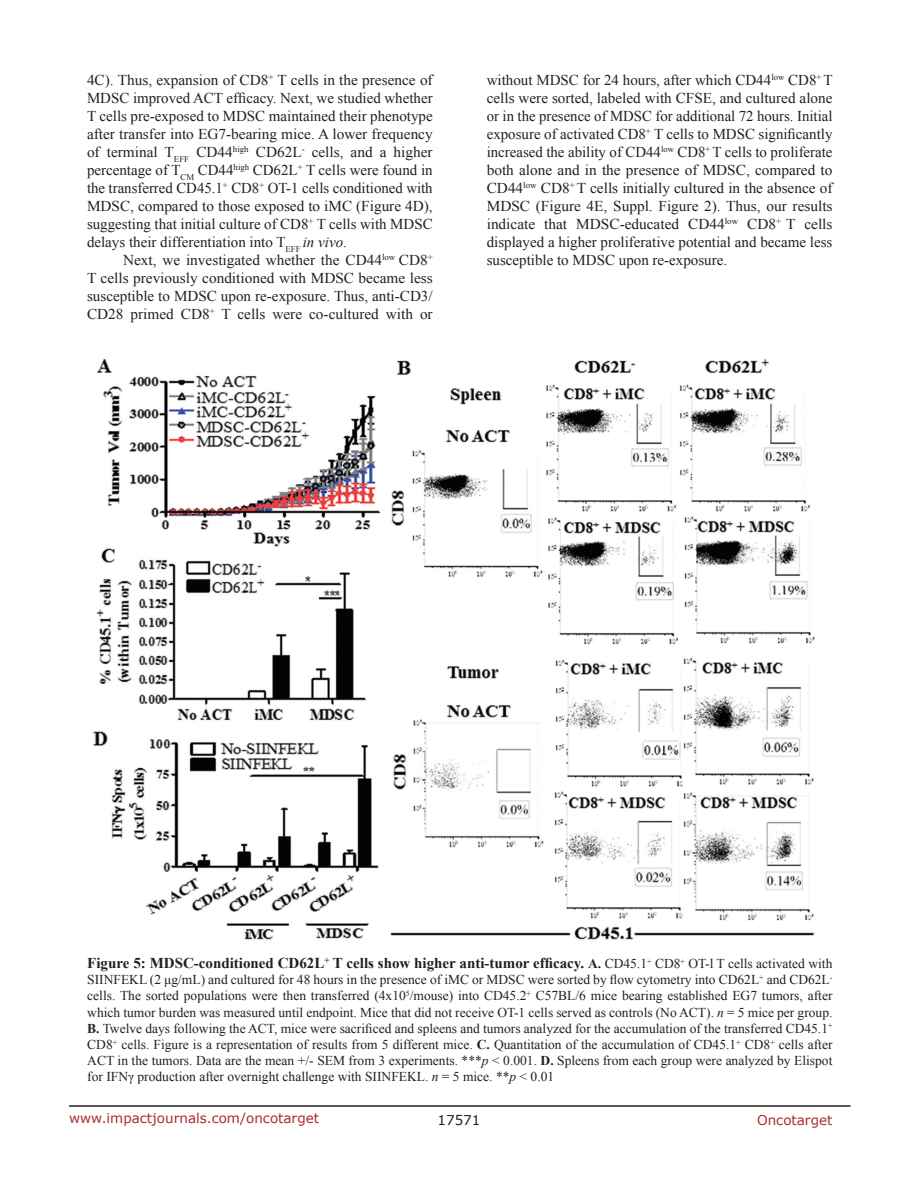
<style>
.page{position:relative;width:918px;height:1188px;background:#fff}
.page>*{position:absolute;margin:0;border:0;box-sizing:border-box;transform-origin:0 0}
.BodyText{font:15px/18px "Times New Roman";color:#221f22;text-align:justify}
.FigureText{font:700 15px "Times New Roman";color:#221f22}
.FigureText-2{font:13.5px/16.2px "Times New Roman";color:#221f22;text-align:justify}
.t1{font:13.5px "Verdana";color:#ac2b31}
.t2{font:13.5px "Verdana";color:#221f22}
.s1{font-style:italic}
.s2{font-size:13.5px}
.s3{font-weight:400;font-size:13.5px}
.s4{font-weight:700}
</style>
<div class="page">
<hr style="left:69px;top:1105px;width:781px;height:2px;background:#231f20">
<img style="left:93px;top:358px;width:722px;height:582px">
<p class="BodyText" style="left:87px;top:71px;width:347px">4C). Thus, expansion of CD8<sup>+</sup> T cells in the presence of MDSC improved ACT efficacy. Next, we studied whether T cells pre-exposed to MDSC maintained their phenotype after transfer into EG7-bearing mice. A lower frequency of terminal T<sub>EFF</sub> CD44<sup>high</sup> CD62L<sup>-</sup> cells, and a higher percentage of T<sub>CM</sub> CD44<sup>high</sup> CD62L<sup>+</sup> T cells were found in the transferred CD45.1<sup>+</sup> CD8<sup>+</sup> OT-1 cells conditioned with MDSC, compared to those exposed to iMC (Figure 4D), suggesting that initial culture of CD8<sup>+</sup> T cells with MDSC delays their differentiation into T<sub>EFF</sub> <span class="s1">in vivo</span>.</p>
<p class="BodyText" style="left:87px;top:251px;width:347px;text-indent:36px">Next, we investigated whether the CD44<sup>low</sup> CD8<sup>+ </sup>T cells previously conditioned with MDSC became less susceptible to MDSC upon re-exposure. Thus, anti-CD3/ CD28 primed CD8<sup>+</sup> T cells were co-cultured with or</p>
<p class="BodyText" style="left:487px;top:71px;width:348px">without MDSC for 24 hours, after which CD44<sup>low</sup> CD8<sup>+</sup> T cells were sorted, labeled with CFSE, and cultured alone or in the presence of MDSC for additional 72 hours. Initial exposure of activated CD8<sup>+</sup> T cells to MDSC significantly increased the ability of CD44<sup>low</sup> CD8<sup>+</sup> T cells to proliferate both alone and in the presence of MDSC, compared to CD44<sup>low</sup> CD8<sup>+</sup> T cells initially cultured in the absence of MDSC (Figure 4E, Suppl. Figure 2). Thus, our results indicate that MDSC-educated CD44<sup>low</sup> CD8<sup>+</sup> T cells displayed a higher proliferative potential and became less susceptible to MDSC upon re-exposure.</p>
<p class="FigureText" style="left:87px;top:952px;width:747px">Figure 5: MDSC-conditioned CD62L<sup>+</sup> T cells show higher anti-tumor efficacy. <span class="s2">A.</span> <span class="s3">CD45.1</span><sup>+</sup> <span class="s3">CD8</span><sup>+</sup> <span class="s3">OT-l T cells activated with</span></p>
<p class="FigureText-2" style="left:87px;top:971px;width:747px">SIINFEKL (2 μg/mL) and cultured for 48 hours in the presence of iMC or MDSC were sorted by flow cytometry into CD62L<sup>+</sup> and CD62L&shy;cells. The sorted populations were then transferred (4x10<sup>5</sup>/mouse) into CD45.2<sup>+</sup> C57BL/6 mice bearing established EG7 tumors, after which tumor burden was measured until endpoint. Mice that did not receive OT-1 cells served as controls (No ACT). <span class="s1">n</span> = 5 mice per group.<br><span class="s4">B.</span> Twelve days following the ACT, mice were sacrificed and spleens and tumors analyzed for the accumulation of the transferred CD45.1<sup>+ </sup>CD8<sup>+</sup> cells. Figure is a representation of results from 5 different mice. <span class="s4">C.</span> Quantitation of the accumulation of CD45.1<sup>+</sup> CD8<sup>+</sup> cells after ACT in the tumors. Data are the mean +/- SEM from 3 experiments. ***<span class="s1">p</span> &lt; 0.001. <span class="s4">D.</span> Spleens from each group were analyzed by Elispot for IFNγ production after overnight challenge with SIINFEKL. <span class="s1">n</span> = 5 mice. **<span class="s1">p</span> &lt; 0.01</p>
<p class="t1" style="left:69px;top:1109px;width:252px">www.impactjournals.com/oncotarget</p>
<p class="t2" style="left:438px;top:1111px;width:44px">17571</p>
<p class="t1" style="left:757px;top:1111px;width:77px">Oncotarget</p>
</div>
